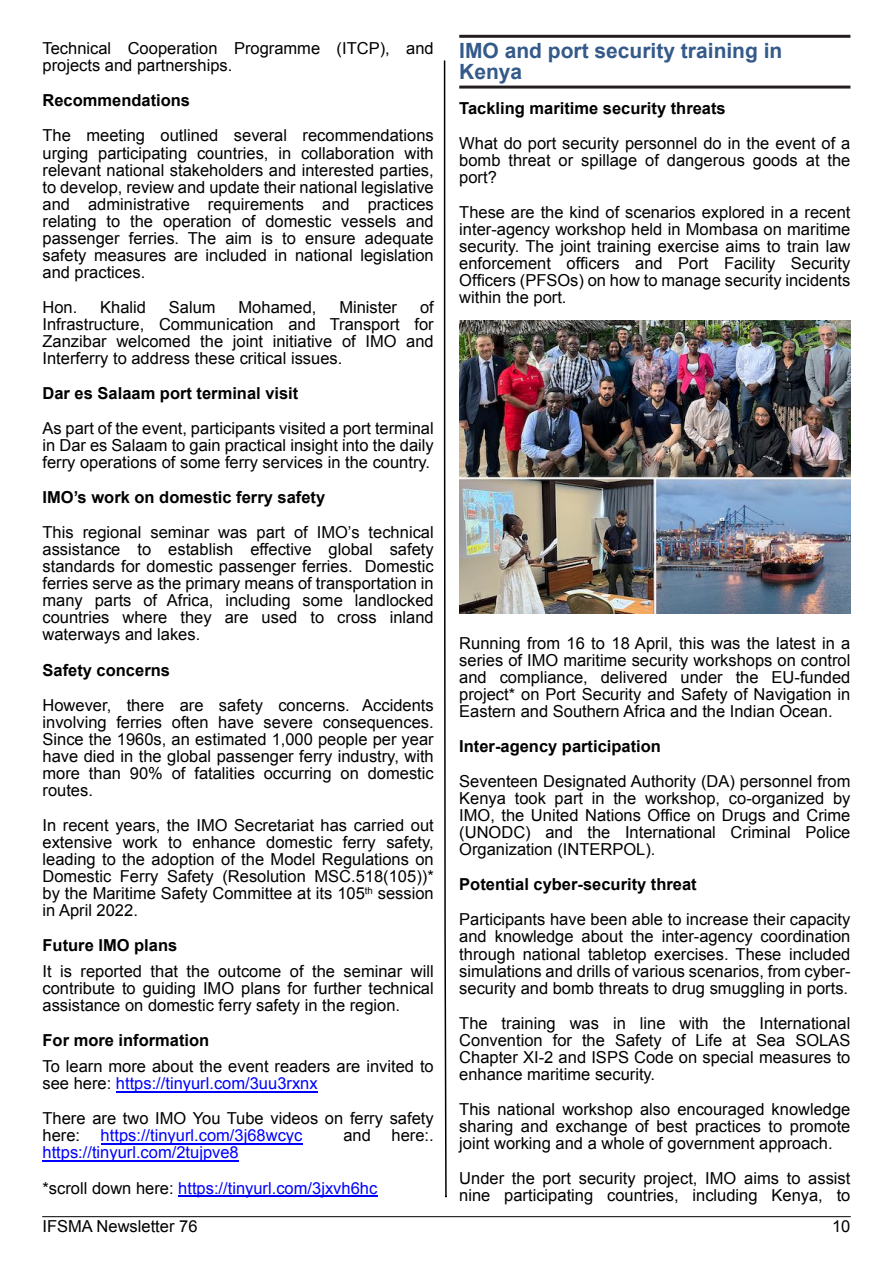
<style>
.page{position:relative;width:893px;height:1263px;background:#fff}
.page>*{position:absolute;margin:0;border:0;box-sizing:border-box;transform-origin:0 0}
.t1{font:700 21px/21px "Arial";color:#345a8a}
.t2{font:16.5px/17.1px "Arial";color:#000;text-align:justify}
.t3{font:700 16.5px "Arial";color:#000}
.t4{font:16.5px/35.1px "Arial";color:#00f}
.s1{color:#00f}
.s2{color:#000}
</style>
<div class="page">
<svg style="left:443px;top:60px;width:4px;height:1138px"></svg>
<hr style="left:459px;top:35px;width:391px;height:3px;background:#231f20">
<hr style="left:459px;top:86px;width:391px;height:3px;background:#231f20">
<hr style="left:116px;top:1091px;width:202px;height:1px;background:#00f">
<hr style="left:101px;top:1143px;width:201px;height:1px;background:#00f">
<hr style="left:43px;top:1160px;width:196px;height:1px;background:#00f">
<hr style="left:178px;top:1195px;width:199px;height:1px;background:#00f">
<img style="left:459px;top:321px;width:391px;height:293px">
<hr style="left:43px;top:1216px;width:807px;height:1px;background:#000">
<p class="t2" style="left:43px;top:42px;width:393px">Technical Cooperation Programme (ITCP), and projects and partnerships.</p>
<p class="t3" style="left:43px;top:94px;width:149px">Recommendations</p>
<p class="t2" style="left:43px;top:129px;width:393px">The meeting outlined several recommendations urging participating countries, in collaboration with relevant national stakeholders and interested parties, to develop, review and update their national legislative and administrative requirements and practices relating to the operation of domestic vessels and passenger ferries. The aim is to ensure adequate safety measures are included in national legislation and practices.</p>
<p class="t2" style="left:43px;top:300px;width:36px">Hon.</p>
<p class="t2" style="left:100px;top:300px;width:47px">Khalid</p>
<p class="t2" style="left:169px;top:300px;width:48px">Salum</p>
<p class="t2" style="left:239px;top:300px;width:79px">Mohamed,</p>
<p class="t2" style="left:339px;top:300px;width:59px">Minister</p>
<p class="t2" style="left:43px;top:300px;width:393px;text-indent:377px">of Infrastructure, Communication and Transport for Zanzibar welcomed the joint initiative of IMO and Interferry to address these critical issues.</p>
<p class="t3" style="left:43px;top:387px;width:257px">Dar es Salaam port terminal visit</p>
<p class="t2" style="left:43px;top:421px;width:393px">As part of the event, participants visited a port terminal in Dar es Salaam to gain practical insight into the daily ferry operations of some ferry services in the country.</p>
<p class="t3" style="left:43px;top:491px;width:284px">IMO’s work on domestic ferry safety</p>
<p class="t2" style="left:43px;top:525px;width:393px">This regional seminar was part of IMO’s technical assistance to establish effective global safety standards for domestic passenger ferries. Domestic ferries serve as the primary means of transportation in many parts of Africa, including some landlocked countries where they are used to cross inland waterways and lakes.</p>
<p class="t3" style="left:43px;top:663px;width:129px">Safety concerns</p>
<p class="t2" style="left:43px;top:698px;width:393px">However, there are safety concerns. Accidents involving ferries often have severe consequences.<br>Since the 1960s, an estimated 1,000 people per year have died in the global passenger ferry industry, with more than 90% of fatalities occurring on domestic routes.</p>
<p class="t2" style="left:43px;top:818px;width:393px">In recent years, the IMO Secretariat has carried out extensive work to enhance domestic ferry safety, leading to the adoption of the Model Regulations on Domestic Ferry Safety (Resolution MSC.518(105))* by the Maritime Safety Committee at its 105<sup>th</sup> session in April 2022.</p>
<p class="t3" style="left:43px;top:939px;width:136px">Future IMO plans</p>
<p class="t2" style="left:43px;top:964px;width:393px">It is reported that the outcome of the seminar will contribute to guiding IMO plans for further technical assistance on domestic ferry safety in the region.</p>
<p class="t3" style="left:43px;top:1034px;width:168px">For more information</p>
<p class="t2" style="left:43px;top:1059px;width:393px">To learn more about the event readers are invited to see here: <span class="s1">https://tinyurl.com/3uu3rxnx</span></p>
<p class="t2" style="left:43px;top:1111px;width:393px">There are two IMO You Tube videos on ferry safety here: <span class="s1">https://tinyurl.com/3j68wcyc</span></p>
<p class="t2" style="left:343px;top:1128px;width:92px">and here:.</p>
<p class="t4" style="left:43px;top:1137px;width:336px">https://tinyurl.com/2tujpve8<br><span class="s2">*scroll down here:</span> https://tinyurl.com/3jxvh6hc</p>
<p class="t1" style="left:459px;top:42px;width:325px">IMO and port security training in<br>Kenya</p>
<p class="t3" style="left:459px;top:102px;width:268px">Tackling maritime security threats</p>
<p class="t2" style="left:459px;top:136px;width:393px">What do port security personnel do in the event of a bomb threat or spillage of dangerous goods at the port?</p>
<p class="t2" style="left:459px;top:205px;width:393px">These are the kind of scenarios explored in a recent inter-agency workshop held in Mombasa on maritime security. The joint training exercise aims to train law enforcement officers and Port Facility Security Officers (PFSOs) on how to manage security incidents within the port.</p>
<p class="t2" style="left:459px;top:636px;width:393px">Running from 16 to 18 April, this was the latest in a series of IMO maritime security workshops on control and compliance, delivered under the EU-funded project* on Port Security and Safety of Navigation in Eastern and Southern Africa and the Indian Ocean.</p>
<p class="t3" style="left:459px;top:740px;width:203px">Inter-agency participation</p>
<p class="t2" style="left:459px;top:774px;width:393px">Seventeen Designated Authority (DA) personnel from Kenya took part in the workshop, co-organized by IMO, the United Nations Office on Drugs and Crime (UNODC) and the International Criminal Police Organization (INTERPOL).</p>
<p class="t3" style="left:459px;top:878px;width:239px">Potential cyber-security threat</p>
<p class="t2" style="left:459px;top:912px;width:393px">Participants have been able to increase their capacity and knowledge about the inter-agency coordination through national tabletop exercises. These included simulations and drills of various scenarios, from cyber&shy;security and bomb threats to drug smuggling in ports.</p>
<p class="t2" style="left:459px;top:1016px;width:393px">The training was in line with the International Convention for the Safety of Life at Sea SOLAS Chapter XI-2 and ISPS Code on special measures to enhance maritime security.</p>
<p class="t2" style="left:459px;top:1102px;width:393px">This national workshop also encouraged knowledge sharing and exchange of best practices to promote joint working and a whole of government approach.</p>
<p class="t2" style="left:459px;top:1171px;width:393px">Under the port security project, IMO aims to assist nine participating countries, including Kenya, to</p>
<p class="t2" style="left:43px;top:1219px;width:156px">IFSMA Newsletter 76</p>
<p class="t2" style="left:832px;top:1219px;width:20px">10</p>
</div>
